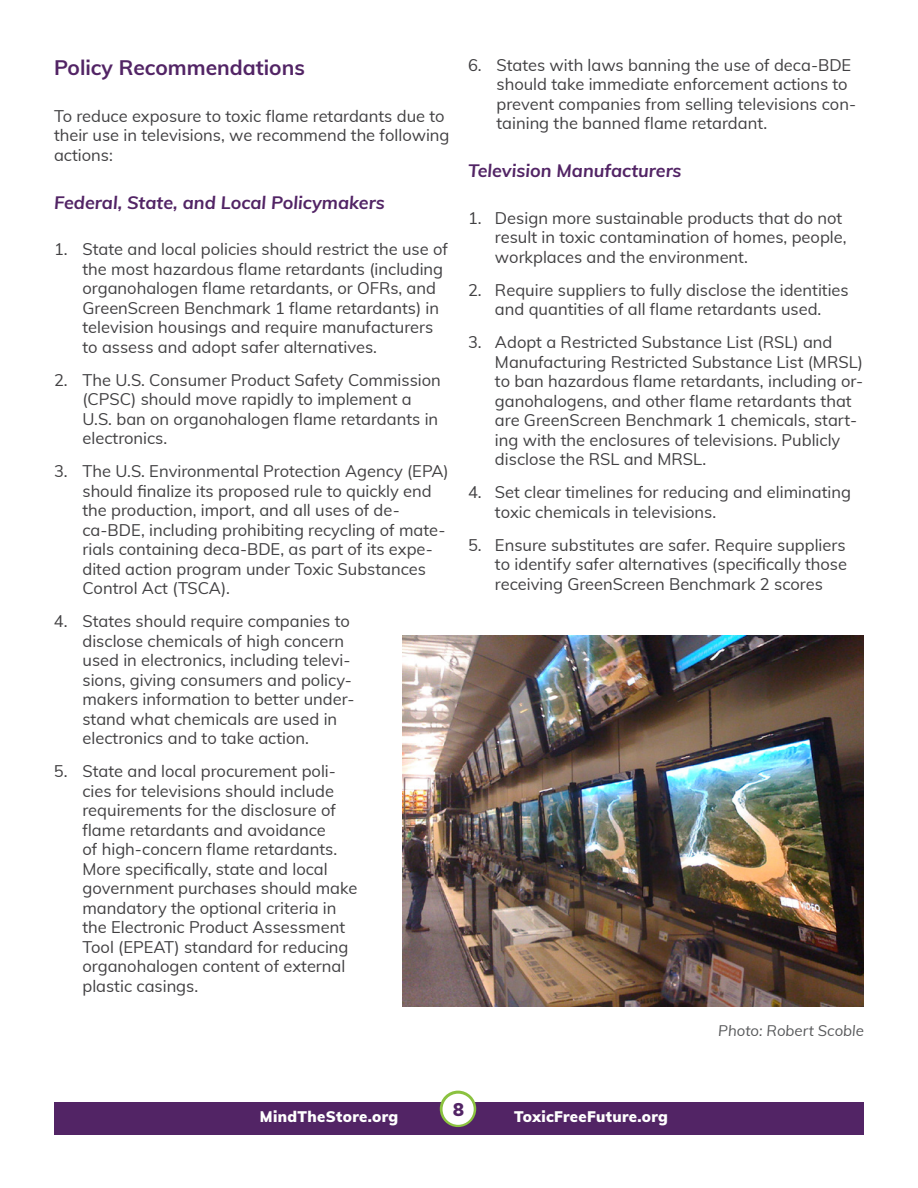
<style>
.page{position:relative;width:918px;height:1188px;background:#fff}
.page>*{position:absolute;margin:0;border:0;box-sizing:border-box;transform-origin:0 0}
.t1{font:700 21px "Muli";color:#522465}
.t2{font:italic 700 18px "Muli";color:#522465}
.t3{font:900 18px "Muli";color:#522465}
.t4{font:16.5px/19.5px "Muli";color:#414042}
.t5{font:900 15px "Muli";letter-spacing:.025em;color:#fff}
.t6{font:italic 15px "Muli";color:#58595b}
</style>
<div class="page">
<div style="left:54px;top:1102px;width:810px;height:33px;background:#522465"></div>
<svg style="left:440px;top:1091px;width:36px;height:36px"></svg>
<div style="left:443px;top:1094px;width:31px;height:31px;background:#fff;border-radius:50%"></div>
<img style="left:402px;top:636px;width:462px;height:371px">
<p class="t1" style="left:54px;top:52px;width:252px">Policy Recommendations</p>
<p class="t4" style="left:54px;top:105px;width:397px">To reduce exposure to toxic flame retardants due to their use in televisions, we recommend the following actions:</p>
<p class="t2" style="left:54px;top:189px;width:332px">Federal, State, and Local Policymakers</p>
<p class="t4" style="left:82px;top:239px;width:367px;text-indent:-28px">1. State and local policies should restrict the use of the most hazardous flame retardants (including organohalogen flame retardants, or OFRs, and GreenScreen Benchmark 1 flame retardants) in television housings and require manufacturers to assess and adopt safer alternatives.</p>
<p class="t4" style="left:82px;top:369px;width:360px;text-indent:-28px">2. The U.S. Consumer Product Safety Commission (CPSC) should move rapidly to implement a U.S. ban on organohalogen flame retardants in electronics.</p>
<p class="t4" style="left:82px;top:461px;width:368px;text-indent:-28px">3. The U.S. Environmental Protection Agency (EPA) should finalize its proposed rule to quickly end the production, import, and all uses of de&shy;ca-BDE, including prohibiting recycling of mate&shy;rials containing deca-BDE, as part of its expe&shy;dited action program under Toxic Substances Control Act (TSCA).</p>
<p class="t4" style="left:82px;top:611px;width:274px;text-indent:-28px">4. States should require companies to disclose chemicals of high concern used in electronics, including televi&shy;sions, giving consumers and policy&shy;makers information to better under&shy;stand what chemicals are used in electronics and to take action.</p>
<p class="t4" style="left:82px;top:761px;width:277px;text-indent:-28px">5. State and local procurement poli&shy;cies for televisions should include requirements for the disclosure of flame retardants and avoidance<br>of high-concern flame retardants.<br>More specifically, state and local government purchases should make mandatory the optional criteria in the Electronic Product Assessment Tool (EPEAT) standard for reducing organohalogen content of external plastic casings.</p>
<p class="t4" style="left:496px;top:54px;width:361px;text-indent:-28px">6. States with laws banning the use of deca-BDE should take immediate enforcement actions to prevent companies from selling televisions con&shy;taining the banned flame retardant.</p>
<p class="t2" style="left:468px;top:157px;width:215px">Television Manufacturers</p>
<p class="t4" style="left:495px;top:207px;width:353px;text-indent:-27px">1. Design more sustainable products that do not result in toxic contamination of homes, people, workplaces and the environment.</p>
<p class="t4" style="left:468px;top:279px;width:382px;text-align:center">2. Require suppliers to fully disclose the identities and quantities of all flame retardants used.</p>
<p class="t4" style="left:495px;top:332px;width:370px;text-indent:-27px">3. Adopt a Restricted Substance List (RSL) and Manufacturing Restricted Substance List (MRSL) to ban hazardous flame retardants, including or&shy;ganohalogens, and other flame retardants that are GreenScreen Benchmark 1 chemicals, start&shy;ing with the enclosures of televisions. Publicly disclose the RSL and MRSL.</p>
<p class="t4" style="left:495px;top:482px;width:358px;text-indent:-27px">4. Set clear timelines for reducing and eliminating toxic chemicals in televisions.</p>
<p class="t4" style="left:495px;top:534px;width:354px;text-align:justify;text-indent:-27px">5. Ensure substitutes are safer. Require suppliers to identify safer alternatives (specifically those receiving GreenScreen Benchmark 2 scores</p>
<p class="t6" style="left:718px;top:1019px;width:147px">Photo: Robert Scoble</p>
<p class="t3" style="left:453px;top:1096px;width:12px">8</p>
<p class="t5" style="left:260px;top:1106px;width:140px">MindTheStore.org</p>
<p class="t5" style="left:514px;top:1106px;width:155px">ToxicFreeFuture.org</p>
</div>
